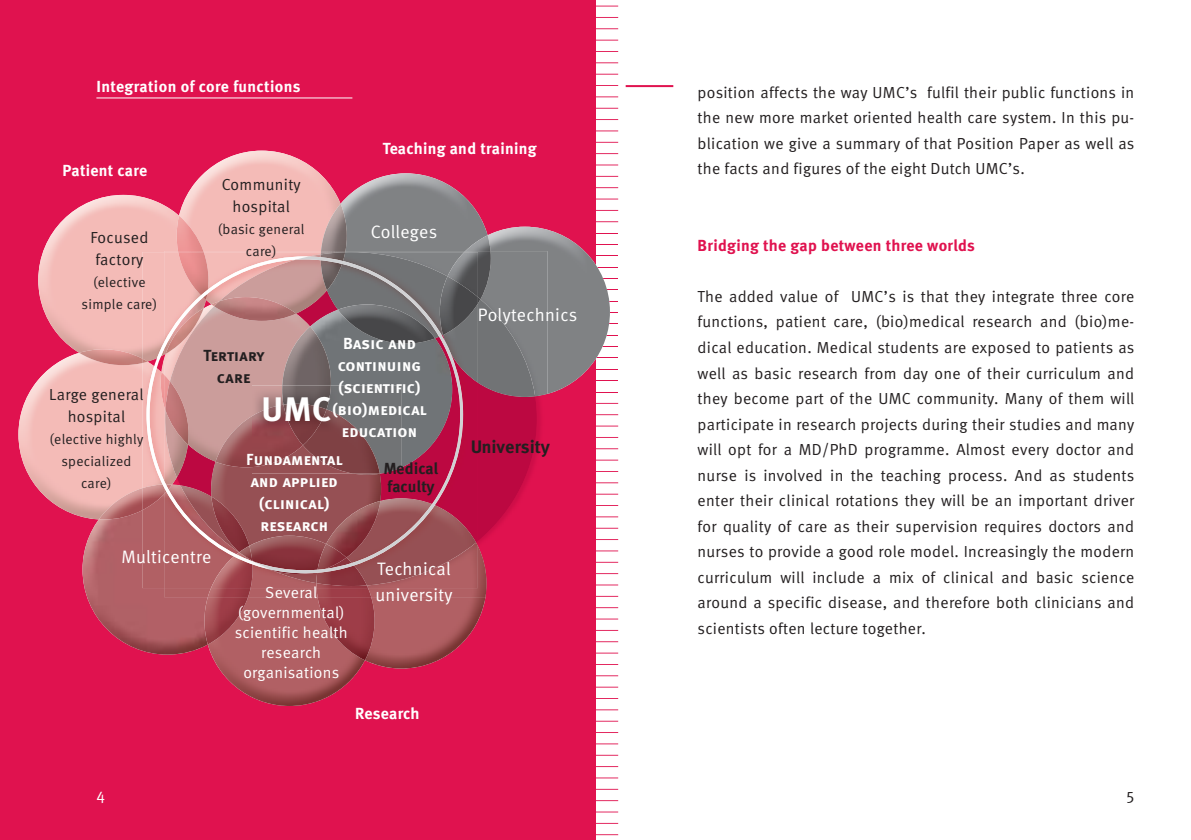
<style>
.page{position:relative;width:1191px;height:840px;background:#fff}
.page>*{position:absolute;margin:0;border:0;box-sizing:border-box;transform-origin:0 0}
.t1{font:700 34px "Meta";color:#fff}
.t2{font:18px/25.6px "Meta Normal";letter-spacing:.015em;color:#fff}
.t3{font:700 18px "Meta";letter-spacing:.02em;color:#231f20}
.t4{font:16px/25.6px "Meta Normal";letter-spacing:.02em;color:#231f20;text-align:center}
.t5{font:16px/22px "Meta Bold Caps";letter-spacing:.02em;color:#fff;text-align:center}
.t6{font:700 16px "Meta";letter-spacing:.02em;color:#fff}
.t7{font:16px/20px "Meta Normal";letter-spacing:.02em;color:#fff;text-align:center}
.t8{font:700 16px "Meta";letter-spacing:.02em;color:#e0124f}
.t9{font:700 16px/18px "Meta";letter-spacing:.02em;color:#231f20}
.t10{font:16px/22px "Meta Bold Caps";letter-spacing:.02em;color:#231f20;text-align:center}
.t11{font:14px/22px "Meta Normal";letter-spacing:.02em;color:#231f20;text-align:center}
</style>
<div class="page">
<svg style="left:595px;top:6px;width:23px;height:1px"></svg>
<svg style="left:595px;top:17px;width:23px;height:1px"></svg>
<svg style="left:595px;top:28px;width:23px;height:1px"></svg>
<svg style="left:595px;top:40px;width:23px;height:1px"></svg>
<svg style="left:595px;top:51px;width:23px;height:1px"></svg>
<svg style="left:595px;top:62px;width:23px;height:1px"></svg>
<svg style="left:595px;top:74px;width:23px;height:1px"></svg>
<svg style="left:595px;top:85px;width:23px;height:1px"></svg>
<svg style="left:595px;top:96px;width:23px;height:1px"></svg>
<svg style="left:595px;top:108px;width:23px;height:1px"></svg>
<svg style="left:595px;top:119px;width:23px;height:1px"></svg>
<svg style="left:595px;top:130px;width:23px;height:1px"></svg>
<svg style="left:595px;top:142px;width:23px;height:1px"></svg>
<svg style="left:595px;top:153px;width:23px;height:1px"></svg>
<svg style="left:595px;top:164px;width:23px;height:1px"></svg>
<svg style="left:595px;top:176px;width:23px;height:1px"></svg>
<svg style="left:595px;top:187px;width:23px;height:1px"></svg>
<svg style="left:595px;top:198px;width:23px;height:1px"></svg>
<svg style="left:595px;top:210px;width:23px;height:1px"></svg>
<svg style="left:595px;top:221px;width:23px;height:1px"></svg>
<svg style="left:595px;top:402px;width:23px;height:1px"></svg>
<svg style="left:595px;top:414px;width:23px;height:1px"></svg>
<svg style="left:595px;top:425px;width:23px;height:1px"></svg>
<svg style="left:595px;top:448px;width:23px;height:1px"></svg>
<svg style="left:595px;top:459px;width:23px;height:1px"></svg>
<svg style="left:595px;top:471px;width:23px;height:1px"></svg>
<svg style="left:595px;top:482px;width:23px;height:1px"></svg>
<svg style="left:595px;top:493px;width:23px;height:1px"></svg>
<svg style="left:595px;top:505px;width:23px;height:1px"></svg>
<svg style="left:595px;top:516px;width:23px;height:1px"></svg>
<svg style="left:595px;top:527px;width:23px;height:1px"></svg>
<svg style="left:595px;top:539px;width:23px;height:1px"></svg>
<svg style="left:595px;top:550px;width:23px;height:1px"></svg>
<svg style="left:595px;top:561px;width:23px;height:1px"></svg>
<svg style="left:595px;top:573px;width:23px;height:1px"></svg>
<svg style="left:595px;top:584px;width:23px;height:1px"></svg>
<svg style="left:595px;top:595px;width:23px;height:1px"></svg>
<svg style="left:595px;top:607px;width:23px;height:1px"></svg>
<svg style="left:595px;top:618px;width:23px;height:1px"></svg>
<svg style="left:595px;top:629px;width:23px;height:1px"></svg>
<svg style="left:595px;top:641px;width:23px;height:1px"></svg>
<svg style="left:595px;top:652px;width:23px;height:1px"></svg>
<svg style="left:595px;top:675px;width:23px;height:1px"></svg>
<svg style="left:595px;top:686px;width:23px;height:1px"></svg>
<svg style="left:595px;top:709px;width:23px;height:1px"></svg>
<svg style="left:595px;top:720px;width:23px;height:1px"></svg>
<svg style="left:595px;top:743px;width:23px;height:1px"></svg>
<svg style="left:595px;top:754px;width:23px;height:1px"></svg>
<svg style="left:595px;top:777px;width:23px;height:1px"></svg>
<svg style="left:595px;top:788px;width:23px;height:1px"></svg>
<svg style="left:595px;top:811px;width:23px;height:1px"></svg>
<svg style="left:595px;top:822px;width:23px;height:1px"></svg>
<hr style="left:625px;top:85px;width:48px;height:2px;background:#e0124f">
<div style="left:0;top:0;width:595px;height:839px;background:#e0124f"></div>
<img style="left:18px;top:358px;width:124px;height:159px">
<img style="left:99px;top:488px;width:43px;height:22px">
<img style="left:38px;top:195px;width:140px;height:163px">
<img style="left:79px;top:349px;width:63px;height:16px">
<img style="left:179px;top:150px;width:161px;height:101px">
<img style="left:177px;top:215px;width:26px;height:36px">
<img style="left:340px;top:173px;width:147px;height:78px">
<img style="left:321px;top:204px;width:26px;height:47px">
<img style="left:82px;top:510px;width:126px;height:144px">
<img style="left:208px;top:596px;width:157px;height:109px">
<img style="left:204px;top:596px;width:44px;height:48px">
<img style="left:365px;top:596px;width:120px;height:72px">
<img style="left:317px;top:596px;width:57px;height:64px">
<img style="left:487px;top:226px;width:123px;height:168px">
<img style="left:464px;top:235px;width:27px;height:62px">
<img style="left:142px;top:252px;width:22px;height:232px">
<img style="left:142px;top:510px;width:22px;height:77px">
<img style="left:142px;top:484px;width:4px;height:26px">
<svg style="left:142px;top:349px;width:4px;height:17px"></svg>
<svg style="left:146px;top:256px;width:18px;height:317px;background:#e0a2a1"></svg>
<img style="left:478px;top:396px;width:63px;height:196px">
<img style="left:164px;top:587px;width:44px;height:9px">
<img style="left:251px;top:587px;width:117px;height:9px">
<img style="left:208px;top:587px;width:43px;height:9px">
<img style="left:204px;top:251px;width:105px;height:5px">
<svg style="left:164px;top:251px;width:40px;height:1px"></svg>
<img style="left:345px;top:251px;width:119px;height:1px">
<img style="left:368px;top:545px;width:118px;height:51px">
<img style="left:480px;top:251px;width:67px;height:145px">
<img style="left:164px;top:569px;width:47px;height:18px">
<img style="left:253px;top:573px;width:63px;height:14px">
<img style="left:211px;top:569px;width:42px;height:18px">
<img style="left:368px;top:542px;width:110px;height:45px">
<img style="left:317px;top:585px;width:51px;height:2px">
<img style="left:178px;top:252px;width:30px;height:4px">
<img style="left:447px;top:252px;width:31px;height:24px">
<img style="left:164px;top:256px;width:91px;height:313px">
<img style="left:478px;top:382px;width:59px;height:158px">
<img style="left:478px;top:299px;width:57px;height:98px">
<svg style="left:478px;top:297px;width:2px;height:6px"></svg>
<img style="left:274px;top:573px;width:42px;height:10px">
<div style="left:463px;top:382px;width:15px;height:160px;background:#bc0841"></div>
<svg style="left:309px;top:251px;width:36px;height:5px"></svg>
<img style="left:345px;top:252px;width:102px;height:4px">
<img style="left:321px;top:252px;width:24px;height:4px">
<img style="left:367px;top:505px;width:109px;height:80px">
<img style="left:316px;top:573px;width:51px;height:12px">
<img style="left:463px;top:335px;width:15px;height:47px">
<img style="left:463px;top:276px;width:15px;height:59px">
<img style="left:177px;top:290px;width:42px;height:213px">
<img style="left:170px;top:306px;width:85px;height:155px">
<img style="left:165px;top:444px;width:23px;height:33px">
<img style="left:165px;top:381px;width:23px;height:63px">
<img style="left:219px;top:259px;width:36px;height:38px">
<img style="left:214px;top:297px;width:41px;height:24px">
<img style="left:211px;top:461px;width:44px;height:74px">
<img style="left:215px;top:416px;width:37px;height:51px">
<img style="left:180px;top:485px;width:59px;height:67px">
<img style="left:211px;top:496px;width:38px;height:56px">
<img style="left:249px;top:535px;width:6px;height:38px">
<svg style="left:229px;top:545px;width:26px;height:16px"></svg>
<img style="left:239px;top:545px;width:13px;height:15px">
<img style="left:255px;top:256px;width:208px;height:317px">
<img style="left:252px;top:385px;width:30px;height:19px">
<img style="left:326px;top:385px;width:76px;height:88px">
<img style="left:252px;top:467px;width:51px;height:6px">
<svg style="left:282px;top:385px;width:2px;height:19px"></svg>
<img style="left:252px;top:404px;width:51px;height:63px">
<img style="left:303px;top:409px;width:77px;height:64px">
<img style="left:283px;top:403px;width:43px;height:42px">
<hr style="left:96px;top:97px;width:256px;height:1px;background:#fff">
<p class="t6" style="left:96px;top:80px;width:205px">Integration of core functions</p>
<p class="t6" style="left:62px;top:164px;width:86px">Patient care</p>
<p class="t4" style="left:90px;top:228px;width:59px;line-height:22px">Focused factory</p>
<p class="t11" style="left:82px;top:272px;width:77px">(elective simple care)</p>
<p class="t4" style="left:222px;top:174px;width:81px;line-height:22px">Community hospital</p>
<p class="t11" style="left:218px;top:219px;width:88px">(basic general care)</p>
<p class="t6" style="left:383px;top:143px;width:155px">Teaching and training</p>
<p class="t2" style="left:371px;top:220px;width:68px">Colleges</p>
<p class="t2" style="left:478px;top:303px;width:101px">Polytechnics</p>
<p class="t4" style="left:49px;top:384px;width:96px;line-height:22px">Large general hospital</p>
<p class="t11" style="left:50px;top:429px;width:95px">(elective highly specialized care)</p>
<p class="t5" style="left:332px;top:332px;width:96px">Basic and continuing (scientific) (bio)medical education</p>
<p class="t5" style="left:246px;top:447px;width:98px">Fundamental and applied (clinical) research</p>
<p class="t10" style="left:203px;top:344px;width:62px">Tertiary care</p>
<h1 class="t1" style="left:261px;top:396px;width:71px">UMC</h1>
<p class="t9" style="left:384px;top:460px;width:56px">Medical faculty</p>
<p class="t2" style="left:121px;top:544px;width:91px">Multicentre</p>
<p class="t7" style="left:235px;top:583px;width:114px">Several (governmental) scientific health research organisations</p>
<p class="t2" style="left:375px;top:557px;width:79px">Technical university</p>
<p class="t6" style="left:355px;top:707px;width:66px">Research</p>
<p class="t3" style="left:471px;top:439px;width:80px">University</p>
<p class="t4" style="left:697px;top:80px;width:438px;text-align:justify">position affects the way UMC’s fulfil their public functions in the new more market oriented health care system. In this pu&shy;blication we give a summary of that Position Paper as well as the facts and figures of the eight Dutch UMC’s.</p>
<p class="t8" style="left:697px;top:239px;width:279px">Bridging the gap between three worlds</p>
<p class="t4" style="left:697px;top:284px;width:438px;text-align:justify">The added value of UMC’s is that they integrate three core functions, patient care, (bio)medical research and (bio)me&shy;dical education. Medical students are exposed to patients as well as basic research from day one of their curriculum and they become part of the UMC community. Many of them will participate in research projects during their studies and many will opt for a MD/PhD programme. Almost every doctor and nurse is involved in the teaching process. And as students enter their clinical rotations they will be an important driver for quality of care as their supervision requires doctors and nurses to provide a good role model. Increasingly the modern curriculum will include a mix of clinical and basic science around a specific disease, and therefore both clinicians and scientists often lecture together.</p>
<p class="t7" style="left:96px;top:785px;width:10px">4</p>
<p class="t4" style="left:1126px;top:782px;width:9px">5</p>
</div>
